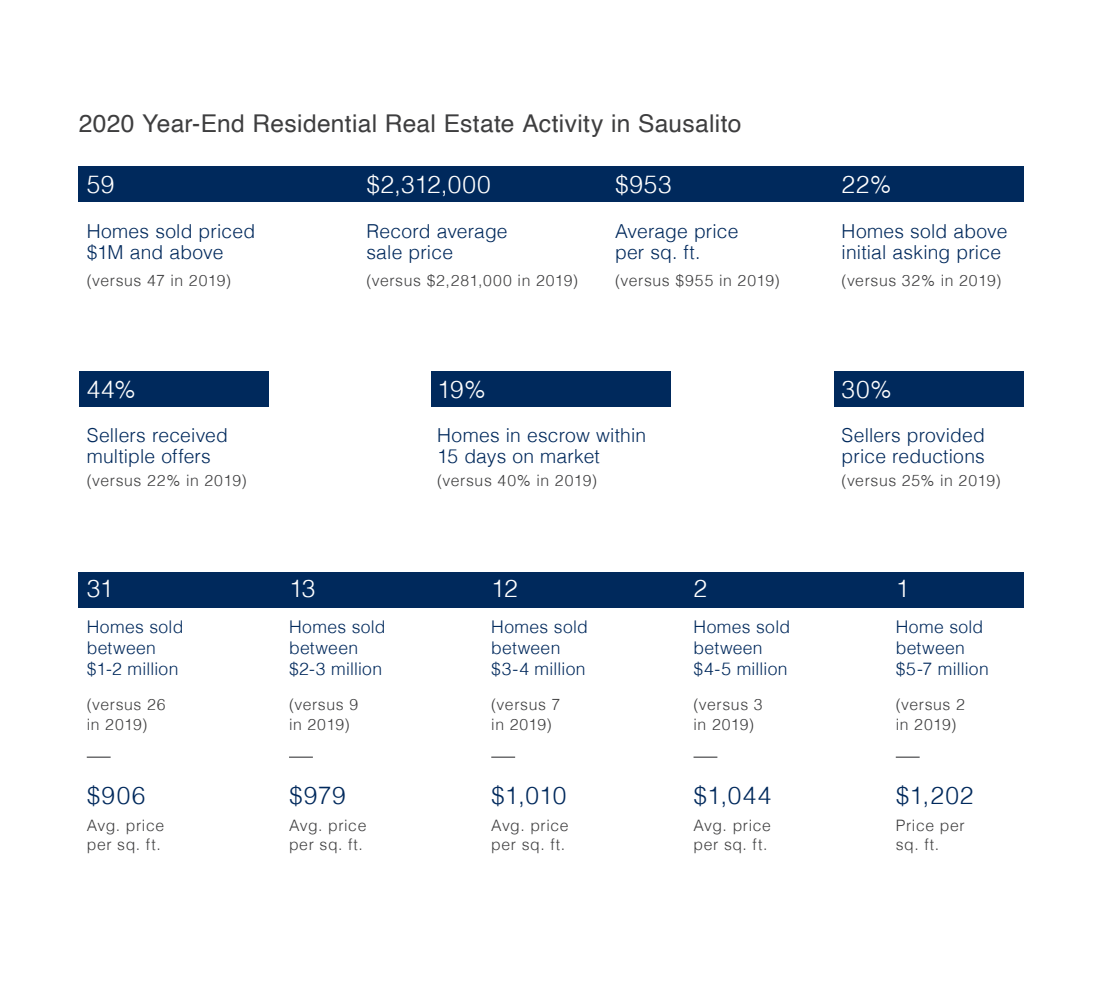
<style>
.page{position:relative;width:1103px;height:994px;background:#fff}
.page>*{position:absolute;margin:0;border:0;box-sizing:border-box;transform-origin:0 0}
.t1{font:24.5px "Helvetica";letter-spacing:.015em;color:#3e3e3f}
.t2{font:300 24.5px "Helvetica";letter-spacing:.02em;color:#fff}
.t3{font:300 24.5px "Helvetica";letter-spacing:.045em;color:#00295c}
.t4{font:300 19.25px/21px "Helvetica";letter-spacing:.01em;color:#00295c}
.t5{font:300 17.5px/21px "Helvetica";letter-spacing:.02em;color:#00295c}
.t6{font:300 15.75px/19.2px "Helvetica";letter-spacing:.04em;color:#3e3e3f}
</style>
<div class="page">
<div style="left:79px;top:166px;width:944px;height:36px;background:#00295c"></div>
<div style="left:79px;top:572px;width:944px;height:36px;background:#00295c"></div>
<div style="left:834px;top:371px;width:189px;height:36px;background:#00295c"></div>
<div style="left:79px;top:371px;width:189px;height:36px;background:#00295c"></div>
<div style="left:431px;top:371px;width:240px;height:36px;background:#00295c"></div>
<svg style="left:87px;top:757px;width:24px;height:1px"></svg>
<svg style="left:289px;top:757px;width:24px;height:1px"></svg>
<svg style="left:491px;top:757px;width:24px;height:1px"></svg>
<svg style="left:693px;top:757px;width:24px;height:1px"></svg>
<svg style="left:895px;top:757px;width:24px;height:1px"></svg>
<h1 class="t1" style="left:79px;top:104px;width:664px">2020 Year-End Residential Real Estate Activity in Sausalito</h1>
<h1 class="t2" style="left:87px;top:163px;width:29px">59</h1>
<p class="t4" style="left:87px;top:219px;width:170px">Homes sold priced $1M and above</p>
<p class="t6" style="left:87px;top:269px;width:146px">(versus 47 in 2019)</p>
<h1 class="t2" style="left:366px;top:163px;width:126px">$2,312,000</h1>
<p class="t4" style="left:366px;top:219px;width:143px">Record average sale price</p>
<p class="t6" style="left:366px;top:269px;width:213px">(versus $2,281,000 in 2019)</p>
<h1 class="t2" style="left:615px;top:163px;width:58px">$953</h1>
<p class="t4" style="left:615px;top:219px;width:125px">Average price per sq. ft.</p>
<p class="t6" style="left:615px;top:269px;width:166px">(versus $955 in 2019)</p>
<h1 class="t2" style="left:87px;top:368px;width:51px">44%</h1>
<p class="t4" style="left:87px;top:424px;width:143px">Sellers received multiple offers</p>
<p class="t6" style="left:87px;top:470px;width:161px">(versus 22% in 2019)</p>
<h1 class="t2" style="left:87px;top:567px;width:28px">31</h1>
<p class="t5" style="left:87px;top:615px;width:98px">Homes sold between $1-2 million</p>
<p class="t6" style="left:87px;top:694px;width:80px">(versus 26 in 2019)</p>
<h1 class="t3" style="left:87px;top:774px;width:60px">$906</h1>
<p class="t6" style="left:87px;top:815px;width:79px">Avg. price per sq. ft.</p>
<h1 class="t2" style="left:289px;top:567px;width:28px">13</h1>
<p class="t5" style="left:289px;top:615px;width:98px">Homes sold between $2-3 million</p>
<p class="t6" style="left:289px;top:694px;width:71px">(versus 9 in 2019)</p>
<h1 class="t3" style="left:289px;top:774px;width:58px">$979</h1>
<p class="t6" style="left:289px;top:815px;width:79px">Avg. price per sq. ft.</p>
<h1 class="t2" style="left:437px;top:368px;width:50px">19%</h1>
<p class="t4" style="left:437px;top:424px;width:210px">Homes in escrow within<br>15 days on market</p>
<p class="t6" style="left:437px;top:470px;width:161px">(versus 40% in 2019)</p>
<h1 class="t2" style="left:491px;top:567px;width:28px">12</h1>
<p class="t5" style="left:491px;top:615px;width:98px">Homes sold between $3-4 million</p>
<p class="t6" style="left:491px;top:694px;width:71px">(versus 7 in 2019)</p>
<h1 class="t3" style="left:491px;top:774px;width:77px">$1,010</h1>
<p class="t6" style="left:491px;top:815px;width:79px">Avg. price per sq. ft.</p>
<h1 class="t2" style="left:693px;top:567px;width:15px">2</h1>
<p class="t5" style="left:693px;top:615px;width:98px">Homes sold between $4-5 million</p>
<p class="t6" style="left:693px;top:694px;width:71px">(versus 3 in 2019)</p>
<h1 class="t3" style="left:693px;top:774px;width:79px">$1,044</h1>
<p class="t6" style="left:693px;top:815px;width:79px">Avg. price per sq. ft.</p>
<h1 class="t2" style="left:841px;top:163px;width:52px">22%</h1>
<p class="t4" style="left:841px;top:219px;width:167px">Homes sold above initial asking price</p>
<p class="t6" style="left:841px;top:269px;width:161px">(versus 32% in 2019)</p>
<h1 class="t2" style="left:841px;top:368px;width:52px">30%</h1>
<p class="t4" style="left:841px;top:424px;width:145px">Sellers provided price reductions</p>
<p class="t6" style="left:841px;top:470px;width:161px">(versus 25% in 2019)</p>
<h1 class="t2" style="left:895px;top:567px;width:15px">1</h1>
<p class="t5" style="left:895px;top:615px;width:94px">Home sold between $5-7 million</p>
<p class="t6" style="left:895px;top:694px;width:71px">(versus 2 in 2019)</p>
<h1 class="t3" style="left:895px;top:774px;width:79px">$1,202</h1>
<p class="t6" style="left:895px;top:815px;width:70px">Price per sq. ft.</p>
</div>
